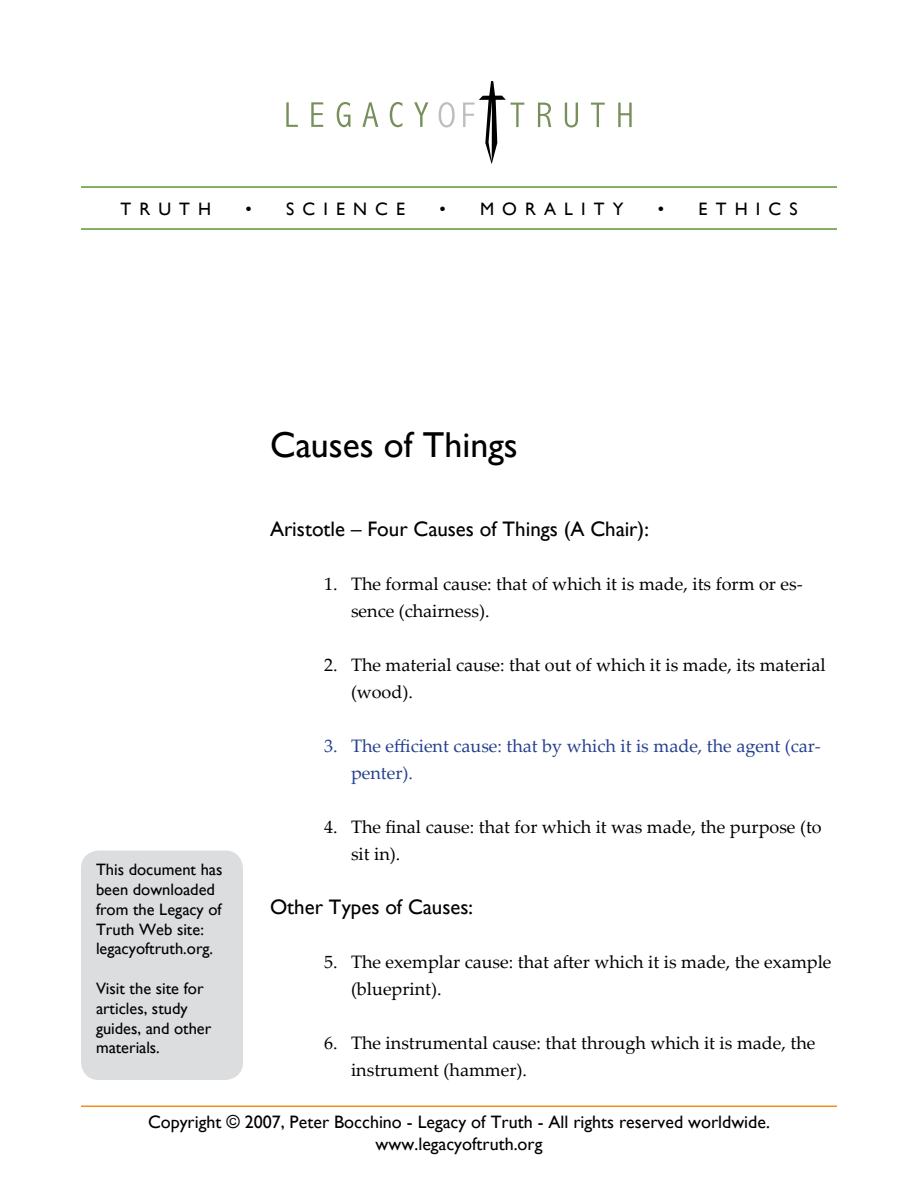
<style>
.page{position:relative;width:918px;height:1188px;background:#fff}
.page>*{position:absolute;margin:0;border:0;box-sizing:border-box;transform-origin:0 0}
.t1{font:36px "Gill Sans";color:#000}
.t2{font:21px "Gill Sans";color:#000}
.t3{font:18px/27px "Palatino Linotype";color:#000}
.t4{font:18px/21.6px "Gill Sans";color:#000;text-align:center}
.t5{font:18px/27px "Palatino Linotype";color:#25408f}
.t6{font:18px "Gill Sans";letter-spacing:.45em;color:#000}
.t7{font:16.5px/19.8px "Gill Sans";color:#000}
</style>
<div class="page">
<svg style="left:286px;top:102px;width:12px;height:25px"></svg>
<svg style="left:311px;top:102px;width:12px;height:25px"></svg>
<svg style="left:337px;top:102px;width:13px;height:25px"></svg>
<svg style="left:362px;top:102px;width:16px;height:25px"></svg>
<svg style="left:390px;top:102px;width:12px;height:25px"></svg>
<svg style="left:414px;top:102px;width:14px;height:25px"></svg>
<svg style="left:538px;top:103px;width:13px;height:24px"></svg>
<svg style="left:565px;top:103px;width:13px;height:24px"></svg>
<svg style="left:591px;top:103px;width:14px;height:24px"></svg>
<svg style="left:618px;top:103px;width:14px;height:24px"></svg>
<svg style="left:439px;top:102px;width:16px;height:25px"></svg>
<svg style="left:463px;top:81px;width:61px;height:83px"></svg>
<hr style="left:81px;top:1106px;width:756px;height:1px;background:#f78f1e">
<div style="left:81px;top:850px;width:162px;height:230px;background:#dcddde;border-radius:18px"></div>
<hr style="left:81px;top:186px;width:756px;height:2px;background:#5d9732">
<hr style="left:81px;top:228px;width:756px;height:2px;background:#5d9732">
<p class="t4" style="left:120px;top:198px;width:92px">TRUTH</p>
<p class="t6" style="left:246px;top:198px;width:161px">• SCIENCE</p>
<p class="t6" style="left:439px;top:198px;width:186px">• MORALITY</p>
<p class="t4" style="left:658px;top:198px;width:141px">• ETHICS</p>
<p class="t7" style="left:96px;top:860px;width:128px">This document has been downloaded from the Legacy of<br>Truth Web site: legacyoftruth.org.</p>
<p class="t7" style="left:96px;top:979px;width:117px">Visit the site for articles, study guides, and other materials.</p>
<h1 class="t1" style="left:270px;top:423px;width:249px">Causes of Things</h1>
<p class="t2" style="left:270px;top:516px;width:381px">Aristotle – Four Causes of Things (A Chair):</p>
<p class="t3" style="left:351px;top:569px;width:453px;text-indent:-27px">1. The formal cause: that of which it is made, its form or es&shy;sence (chairness).</p>
<p class="t3" style="left:351px;top:650px;width:476px;text-indent:-27px">2. The material cause: that out of which it is made, its material (wood).</p>
<p class="t5" style="left:351px;top:731px;width:471px;text-indent:-27px">3. The efficient cause: that by which it is made, the agent (car&shy;penter).</p>
<p class="t3" style="left:351px;top:812px;width:472px;text-indent:-27px">4. The final cause: that for which it was made, the purpose (to sit in).</p>
<p class="t2" style="left:270px;top:894px;width:205px">Other Types of Causes:</p>
<p class="t3" style="left:351px;top:947px;width:482px;text-indent:-27px">5. The exemplar cause: that after which it is made, the example (blueprint).</p>
<p class="t3" style="left:351px;top:1028px;width:466px;text-indent:-27px">6. The instrumental cause: that through which it is made, the instrument (hammer).</p>
<p class="t4" style="left:148px;top:1111px;width:623px">Copyright © 2007, Peter Bocchino - Legacy of Truth - All rights reserved worldwide. www.legacyoftruth.org</p>
</div>
